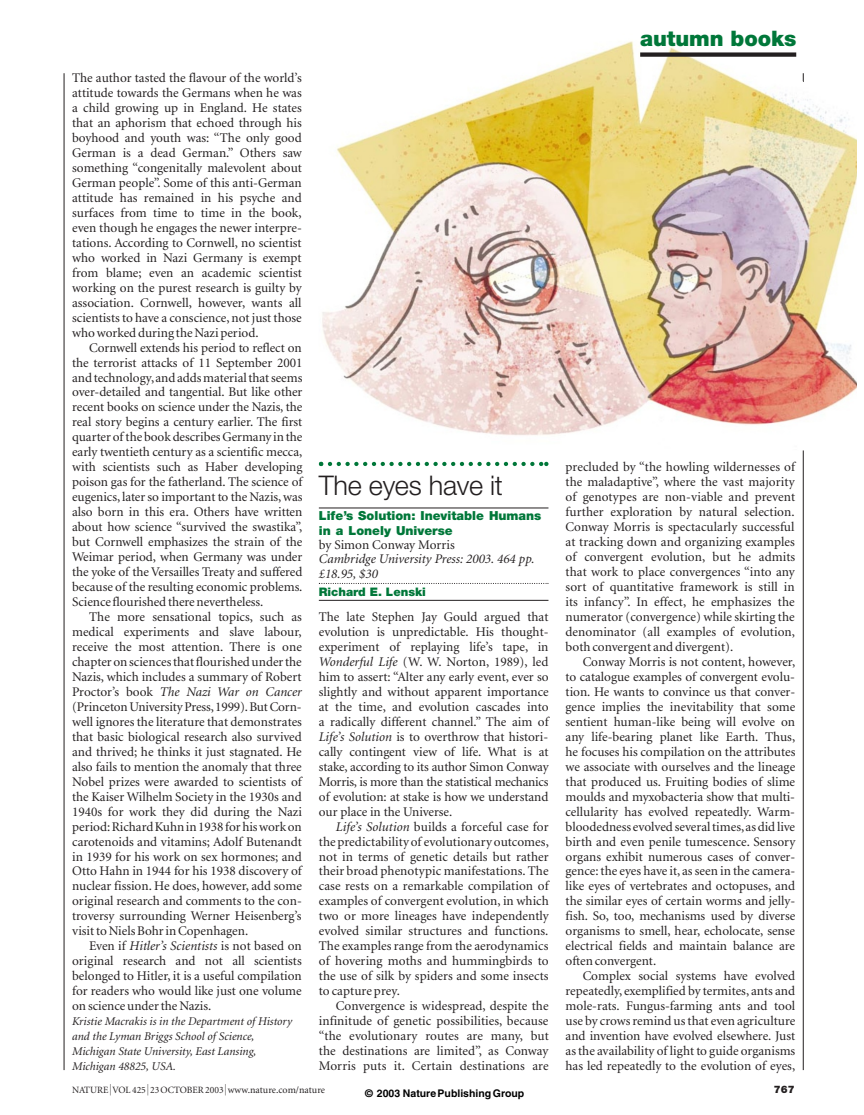
<style>
.page{position:relative;width:864px;height:1115px;background:#fff}
.page>*{position:absolute;margin:0;border:0;box-sizing:border-box;transform-origin:0 0}
.t1{font:300 27px "Helvetica Neue";letter-spacing:-.01em;color:#231f20}
.t2{font:900 21.3px "Helvetica Neue";letter-spacing:-.005em;color:#007739}
.t3{font:13.2px/15px "Minion";color:#231f20;text-align:justify}
.t4{font:italic 13.2px/14.2px "Minion";color:#231f20}
.t5{font:900 12.45px/15px "Helvetica Neue";color:#007739}
.t6{font:italic 11.85px/15px "Minion";color:#231f20}
.t7{font:900 11.7px "Helvetica Neue";color:#007739}
.t8{font:700 10.5px "Helvetica";color:#000}
.t9{font:900 10.35px "Helvetica Neue";color:#231f20}
.t10{font:9.6px "Minion";color:#231f20}
.s1{font-style:italic}
.s2{font-family:"Helvetica Neue";font-weight:300;font-size:11.4px}
.s3{font-size:10.05px}
</style>
<div class="page">
<svg style="left:319px;top:462px;width:229px;height:4px"></svg>
<hr style="left:319px;top:507px;width:229px;height:1px;background:#231f20">
<svg style="left:319px;top:583px;width:229px;height:1px"></svg>
<hr style="left:319px;top:600px;width:229px;height:1px;background:#231f20">
<hr style="left:64px;top:73px;width:1px;height:997px;background:#231f20">
<hr style="left:803px;top:73px;width:1px;height:997px;background:#231f20">
<img style="left:322px;top:41px;width:534px;height:409px">
<div style="left:640px;top:52px;width:156px;height:5px;background:#231f20"></div>
<h2 class="t2" style="left:640px;top:31px;width:158px">autumn books</h2>
<p class="t3" style="left:72px;top:71px;width:231px">The author tasted the flavour of the world’s attitude towards the Germans when he was a child growing up in England. He states that an aphorism that echoed through his boyhood and youth was: “The only good German is a dead German.” Others saw something “congenitally malevolent about German people”. Some of this anti-German attitude has remained in his psyche and surfaces from time to time in the book, even though he engages the newer interpre&shy;tations. According to Cornwell, no scientist who worked in Nazi Germany is exempt from blame; even an academic scientist working on the purest research is guilty by association. Cornwell, however, wants all scientists to have a conscience, not just those who worked during the Nazi period.</p>
<p class="t3" style="left:72px;top:341px;width:232px;text-indent:17px">Cornwell extends his period to reflect on the terrorist attacks of 11 September 2001 and technology,and adds material that seems over-detailed and tangential. But like other recent books on science under the Nazis, the real story begins a century earlier. The first quarter of the book describes Germany in the early twentieth century as a scientific mecca, with scientists such as Haber developing poison gas for the fatherland. The science of eugenics, later so important to the Nazis, was also born in this era. Others have written about how science “survived the swastika”, but Cornwell emphasizes the strain of the Weimar period, when Germany was under the yoke of the Versailles Treaty and suffered because of the resulting economic problems.<br>Science flourished there nevertheless.</p>
<p class="t3" style="left:72px;top:610px;width:231px;text-indent:17px">The more sensational topics, such as medical experiments and slave labour, receive the most attention. There is one chapter on sciences that flourished under the Nazis, which includes a summary of Robert Proctor’s book <span class="s1">The Nazi War on Cancer </span>(Princeton University Press,1999).But Corn&shy;well ignores the literature that demonstrates that basic biological research also survived and thrived; he thinks it just stagnated. He also fails to mention the anomaly that three Nobel prizes were awarded to scientists of the Kaiser Wilhelm Society in the 1930s and 1940s for work they did during the Nazi period:Richard Kuhn in 1938 for his work on carotenoids and vitamins; Adolf Butenandt in 1939 for his work on sex hormones; and Otto Hahn in 1944 for his 1938 discovery of nuclear fission. He does, however, add some original research and comments to the con&shy;troversy surrounding Werner Heisenberg’s visit to Niels Bohr in Copenhagen.</p>
<p class="t3" style="left:72px;top:939px;width:231px;text-indent:17px">Even if <span class="s1">Hitler’s Scientists</span> is not based on original research and not all scientists belonged to Hitler, it is a useful compilation for readers who would like just one volume on science under the Nazis.</p>
<p class="t6" style="left:72px;top:1014px;width:221px">Kristie Macrakis is in the Department of History and the Lyman Briggs School of Science, Michigan State University, East Lansing, Michigan 48825, USA.</p>
<p class="t3" style="left:566px;top:461px;width:231px">precluded by “the howling wildernesses of the maladaptive”, where the vast majority of genotypes are non-viable and prevent further exploration by natural selection.<br>Conway Morris is spectacularly successful at tracking down and organizing examples of convergent evolution, but he admits that work to place convergences “into any sort of quantitative framework is still in its infancy”. In effect, he emphasizes the numerator (convergence) while skirting the denominator (all examples of evolution, both convergent and divergent).</p>
<p class="t3" style="left:566px;top:655px;width:231px;text-indent:17px">Conway Morris is not content, however, to catalogue examples of convergent evolu&shy;tion. He wants to convince us that conver&shy;gence implies the inevitability that some sentient human-like being will evolve on any life-bearing planet like Earth. Thus, he focuses his compilation on the attributes we associate with ourselves and the lineage that produced us. Fruiting bodies of slime moulds and myxobacteria show that multi&shy;cellularity has evolved repeatedly. Warm&shy;bloodedness evolved several times,as did live birth and even penile tumescence. Sensory organs exhibit numerous cases of conver&shy;gence: the eyes have it, as seen in the camera&shy;like eyes of vertebrates and octopuses, and the similar eyes of certain worms and jelly&shy;fish. So, too, mechanisms used by diverse organisms to smell, hear, echolocate, sense electrical fields and maintain balance are often convergent.</p>
<p class="t3" style="left:566px;top:969px;width:231px;text-indent:17px">Complex social systems have evolved repeatedly, exemplified by termites, ants and mole-rats. Fungus-farming ants and tool use by crows remind us that even agriculture and invention have evolved elsewhere. Just as the availability of light to guide organisms has led repeatedly to the evolution of eyes,</p>
<h1 class="t1" style="left:319px;top:475px;width:186px">The eyes have it</h1>
<p class="t5" style="left:319px;top:509px;width:224px">Life’s Solution: Inevitable Humans in a Lonely Universe</p>
<p class="t3" style="left:319px;top:538px;width:137px">by Simon Conway Morris</p>
<p class="t4" style="left:319px;top:553px;width:217px">Cambridge University Press: 2003. 464 pp. £18.95, $30</p>
<p class="t7" style="left:319px;top:588px;width:109px">Richard E. Lenski</p>
<p class="t3" style="left:319px;top:610px;width:231px">The late Stephen Jay Gould argued that evolution is unpredictable. His thought&shy;experiment of replaying life’s tape, in <span class="s1">Wonderful Life</span> (W. W. Norton, 1989), led him to assert: “Alter any early event, ever so slightly and without apparent importance at the time, and evolution cascades into a radically different channel.” The aim of <span class="s1">Life’s Solution</span> is to overthrow that histori&shy;cally contingent view of life. What is at stake, according to its author Simon Conway Morris, is more than the statistical mechanics of evolution: at stake is how we understand our place in the Universe.</p>
<p class="t3" style="left:319px;top:820px;width:232px;text-indent:17px"><span class="s1">Life’s Solution</span> builds a forceful case for the predictability of evolutionary outcomes, not in terms of genetic details but rather their broad phenotypic manifestations. The case rests on a remarkable compilation of examples of convergent evolution, in which two or more lineages have independently evolved similar structures and functions.<br>The examples range from the aerodynamics of hovering moths and hummingbirds to the use of silk by spiders and some insects to capture prey.</p>
<p class="t3" style="left:319px;top:999px;width:232px;text-indent:17px">Convergence is widespread, despite the infinitude of genetic possibilities, because “the evolutionary routes are many, but the destinations are limited”, as Conway Morris puts it. Certain destinations are</p>
<p class="t10" style="left:72px;top:1086px;width:254px">NATURE<span class="s2">|</span> VOL 425 <span class="s2">|</span> 23 OCTOBER 2003 <span class="s2">|</span> <span class="s3">www.nature.com/nature</span></p>
<p class="t9" style="left:774px;top:1085px;width:22px">767</p>
<p class="t8" style="left:365px;top:1089px;width:161px">© 2003 Nature PublishingGroup</p>
</div>
